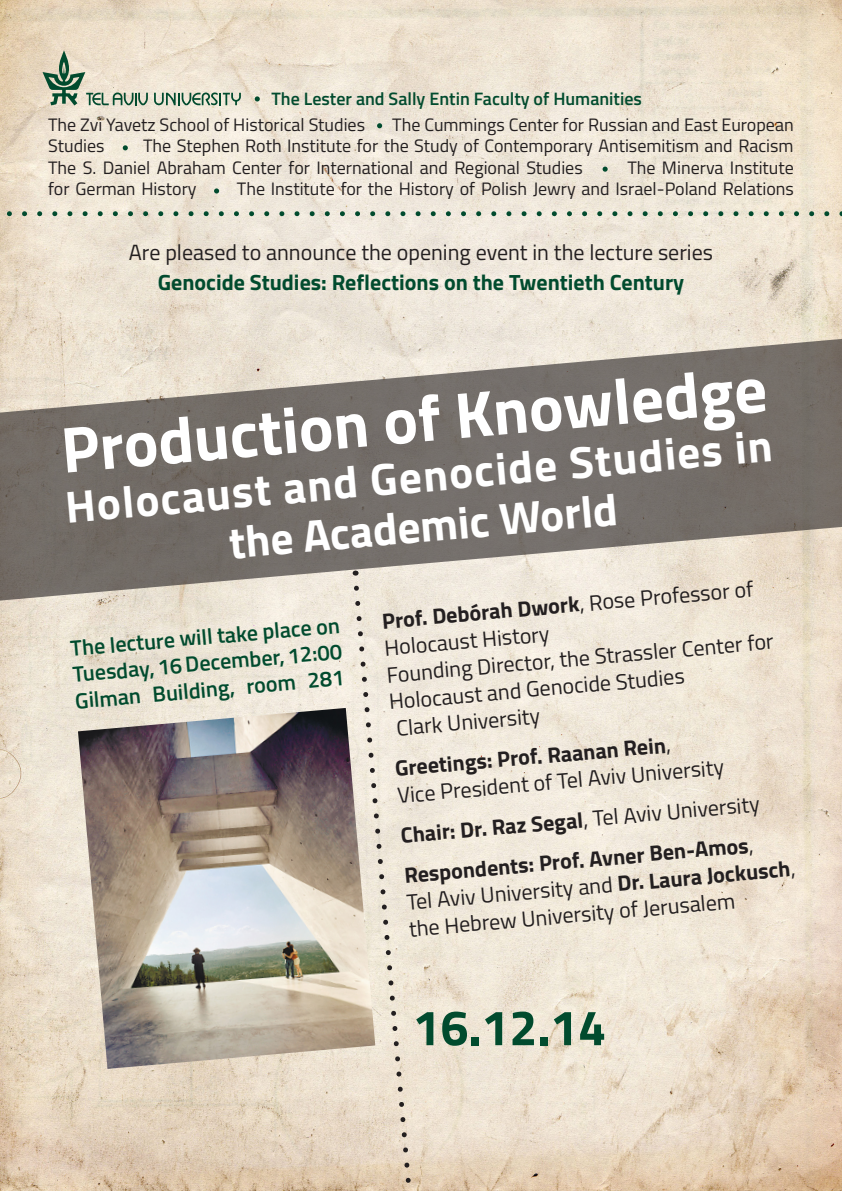
<style>
.page{position:relative;width:842px;height:1191px;background:#fff}
.page>*{position:absolute;margin:0;border:0;box-sizing:border-box;transform-origin:0 0}
.t1{font:700 65px "Titillium Web";color:#fff}
.t2{font:700 50px "Titillium Web";color:#014b2e}
.t3{font:700 45px/50px "Titillium Web";color:#fff;text-align:center}
.t4{font:22px/27px "Titillium Web";color:#231f20}
.t5{font:600 22px/26.4px "Titillium Web";color:#014b2e}
.t6{font:700 22px "Titillium Web";color:#231f20}
.t7{font:700 22px "Titillium Web";color:#014b2e}
.t8{font:18px/21.6px "Titillium Web";color:#231f20}
.t9{font:600 18px "Titillium Web";color:#014b2e}
.s1{font-weight:700}
.s2{font-weight:400}
</style>
<div class="page">
<img style="left:0;top:0;width:842px;height:1191px">
<img style="left:78px;top:708px;width:273px;height:360px">
<svg style="left:351px;top:602px;width:64px;height:589px;background:#e6dccd"></svg>
<svg style="left:0;top:334px;width:842px;height:268px;background:#979088"></svg>
<svg style="left:9px;top:211px;width:833px;height:5px;background:#b3bfad"></svg>
<svg style="left:154px;top:92px;width:87px;height:13px"></svg>
<svg style="left:43px;top:50px;width:105px;height:55px;background:#c2c5b0"></svg>
<svg style="left:123px;top:145px;width:5px;height:5px"></svg>
<svg style="left:377px;top:123px;width:5px;height:5px"></svg>
<svg style="left:603px;top:167px;width:5px;height:5px"></svg>
<svg style="left:214px;top:188px;width:5px;height:5px"></svg>
<svg style="left:255px;top:96px;width:5px;height:5px"></svg>
<svg style="left:308px;top:671px;width:34px;height:17px"></svg>
<p class="t9" style="left:271px;top:85px;width:372px">The Lester and Sally Entin Faculty of Humanities</p>
<p class="t8" style="left:143px;top:113px;width:652px;text-indent:-95px">The Zvi Yavetz School of Historical Studies<br>The Stephen Roth Institute for the Study of Contemporary Antisemitism and Racism</p>
<p class="t8" style="left:392px;top:113px;width:403px">The Cummings Center for Russian and East European</p>
<p class="t8" style="left:48px;top:134px;width:58px">Studies</p>
<p class="t8" style="left:237px;top:156px;width:558px;text-indent:-189px">The .S Daniel Abraham Center for International and Regional Studies<br>The Institute for the History of Polish Jewry and Israel-Poland Relations</p>
<p class="t8" style="left:627px;top:156px;width:168px">The Minerva Institute</p>
<p class="t8" style="left:48px;top:177px;width:150px">for German History</p>
<p class="t4" style="left:129px;top:238px;width:586px">Are pleased to announce the opening event in the lecture series</p>
<p class="t7" style="left:158px;top:266px;width:528px">Genocide Studies: Reflections on the Twentieth Century</p>
<p class="t1" style="left:57px;top:401px;width:710px;rotate:-5deg">Production of Knowledge</p>
<p class="t3" style="left:63px;top:480px;width:711px;rotate:-5deg">Holocaust and Genocide Studies in the Academic World</p>
<p class="t5" style="left:69px;top:634px;width:272px;rotate:-5deg">The lecture will take place on<br>Tuesday,16December,12:00</p>
<p class="t5" style="left:245px;top:671px;width:51px;rotate:-5deg">room</p>
<p class="t5" style="left:151px;top:680px;width:84px;rotate:-5deg">Building,</p>
<p class="t5" style="left:74px;top:686px;width:67px;rotate:-5deg">Gilman</p>
<p class="t4" style="left:381px;top:606px;width:374px;rotate:-5deg"><span class="s1">Prof. Debórah Dwork</span>, Rose Professor of<br>Holocaust History</p>
<p class="t4" style="left:385px;top:660px;width:390px;rotate:-5deg">Founding Director, the Strassler Center for<br>Holocaust and Genocide Studies</p>
<p class="t4" style="left:395px;top:713px;width:146px;rotate:-5deg">Clark University</p>
<p class="t6" style="left:393px;top:751px;width:278px;rotate:-5deg">Greetings: Prof. Raanan Rein<span class="s2">,</span></p>
<p class="t4" style="left:396px;top:781px;width:329px;rotate:-5deg">Vice President of Tel Aviv University</p>
<p class="t4" style="left:400px;top:820px;width:362px;rotate:-5deg"><span class="s1">Chair: Dr. Raz Segal</span>, Tel Aviv University</p>
<p class="t6" style="left:403px;top:858px;width:352px;rotate:-5deg">Respondents: Prof. Avner Ben-Amos<span class="s2">,</span></p>
<p class="t4" style="left:405px;top:887px;width:392px;rotate:-5deg">Tel Aviv University and <span class="s1">Dr. Laura Jockusch</span>, the Hebrew University of Jerusalem</p>
<p class="t2" style="left:412px;top:989px;width:195px">16.12.14</p>
</div>
